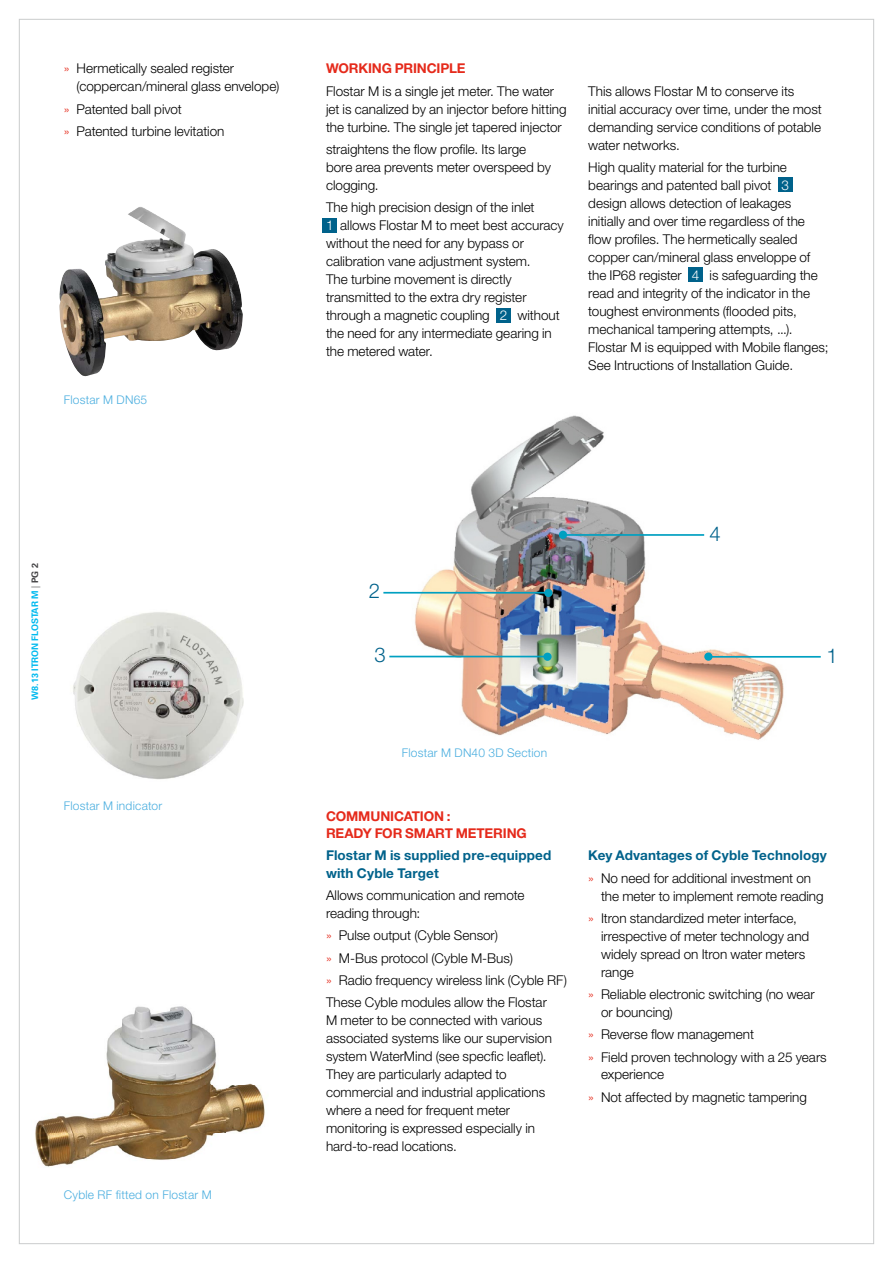
<style>
.page{position:relative;width:893px;height:1263px;background:#fff}
.page>*{position:absolute;margin:0;border:0;box-sizing:border-box;transform-origin:0 0}
.t1{font:300 20.4px "Helvetica Neue LT Std";color:#00628b}
.t2{font:300 13.5px/18px "Helvetica Neue LT Std";color:#000}
.t3{font:700 13.5px/16.2px "Helvetica Neue LT Std";letter-spacing:-.01em;color:#e52a1b}
.t4{font:700 13.5px/18px "Helvetica Neue LT Std";letter-spacing:.01em;color:#00628b}
.t5{font:300 12px "Helvetica Neue LT Std";letter-spacing:.02em;color:#4aaedf}
.t6{font:700 9px "Univers LT Std";color:#00baef}
.s1{color:#e52a1b}
.s2{color:#fff}
.s3{font-weight:300;color:#464547}
.s4{color:#464547}
.s5{font-weight:700;color:#00628b}
</style>
<div class="page">
<div style="left:688px;top:267px;width:15px;height:15px;background:#00628b"></div>
<div style="left:778px;top:177px;width:15px;height:15px;background:#00628b"></div>
<div style="left:322px;top:218px;width:15px;height:15px;background:#00628b"></div>
<div style="left:496px;top:308px;width:15px;height:15px;background:#00628b"></div>
<img style="left:385px;top:415px;width:399px;height:325px">
<hr style="left:383px;top:592px;width:166px;height:2px;background:#00a0c1">
<hr style="left:389px;top:656px;width:159px;height:1px;background:#00a0c1">
<div style="left:544px;top:589px;width:8px;height:8px;background:#00a0c1;border-radius:50%"></div>
<div style="left:543px;top:653px;width:9px;height:8px;background:#00a0c1;border-radius:50%"></div>
<hr style="left:708px;top:656px;width:113px;height:2px;background:#00a0c1">
<hr style="left:563px;top:534px;width:141px;height:2px;background:#00a0c1">
<div style="left:704px;top:652px;width:8px;height:9px;background:#00a0c1;border-radius:50%"></div>
<div style="left:559px;top:531px;width:8px;height:8px;background:#00a0c1;border-radius:50%"></div>
<img style="left:35px;top:1006px;width:230px;height:161px">
<img style="left:73px;top:612px;width:171px;height:168px">
<img style="left:59px;top:207px;width:184px;height:170px">
<p class="t2" style="left:77px;top:59px;width:204px;text-indent:-13px"><span class="s1">»</span> Hermetically sealed register (coppercan/mineral glass envelope)</p>
<p class="t2" style="left:64px;top:97px;width:162px;line-height:22.2px"><span class="s1">»</span> Patented ball pivot<br><span class="s1">»</span> Patented turbine levitation</p>
<p class="t5" style="left:64px;top:392px;width:85px">Flostar M DN65</p>
<p class="t3" style="left:326px;top:60px;width:141px">WORKING PRINCIPLE</p>
<p class="t2" style="left:326px;top:82px;width:242px">Flostar M is a single jet meter. The water jet is canalized by an injector before hitting the turbine. The single jet tapered injector</p>
<p class="t2" style="left:326px;top:140px;width:227px">straightens the flow profile. Its large bore area prevents meter overspeed by clogging.</p>
<p class="t2" style="left:326px;top:198px;width:239px">The high precision design of the inlet<br><span class="s2">1</span> allows Flostar M to meet best accuracy without the need for any bypass or calibration vane adjustment system.<br>The turbine movement is directly transmitted to the extra dry register through a magnetic coupling <span class="s2">2</span> without the need for any intermediate gearing in the metered water.</p>
<p class="t2" style="left:588px;top:81px;width:235px">This allows Flostar M to conserve its initial accuracy over time, under the most demanding service conditions of potable water networks.</p>
<p class="t2" style="left:588px;top:158px;width:242px">High quality material for the turbine bearings and patented ball pivot <span class="s2">3 </span>design allows detection of leakages initially and over time regardless of the flow profiles. The hermetically sealed copper can/mineral glass enveloppe of the IP68 register <span class="s2">4</span> is safeguarding the read and integrity of the indicator in the toughest environments (flooded pits, mechanical tampering attempts, ...).<br>Flostar M is equipped with Mobile flanges; See Intructions of Installation Guide.</p>
<p class="t6" style="left:30px;top:700px;width:138px;rotate:-90deg">W8.13 Itron Flostar M <span class="s3">|</span> <span class="s4">PG 2</span></p>
<p class="t5" style="left:64px;top:798px;width:100px">Flostar M indicator</p>
<p class="t5" style="left:64px;top:1188px;width:149px">Cyble RF fitted on Flostar M</p>
<h1 class="t1" style="left:369px;top:578px;width:13px">2</h1>
<h1 class="t1" style="left:709px;top:521px;width:13px">4</h1>
<h1 class="t1" style="left:375px;top:642px;width:13px">3</h1>
<h1 class="t1" style="left:826px;top:643px;width:13px">1</h1>
<p class="t5" style="left:402px;top:745px;width:147px">Flostar M DN40 3D Section</p>
<p class="t3" style="left:326px;top:808px;width:202px">COMMUNICATION :<br>READY FOR SMART METERING</p>
<p class="t4" style="left:326px;top:846px;width:227px">Flostar M is supplied pre-equipped with Cyble Target</p>
<p class="t2" style="left:326px;top:886px;width:200px">Allows communication and remote reading through:</p>
<p class="t2" style="left:326px;top:924px;width:242px;line-height:22.2px"><span class="s1">»</span> Pulse output (Cyble Sensor)<br><span class="s1">»</span> M-Bus protocol (Cyble M-Bus)<br><span class="s1">»</span> Radio frequency wireless link (Cyble RF)<br>These Cyble modules allow the Flostar</p>
<p class="t2" style="left:326px;top:1011px;width:227px">M meter to be connected with various associated systems like our supervision system WaterMind (see specfic leaflet).<br>They are particularly adapted to commercial and industrial applications where a need for frequent meter monitoring is expressed especially in hard-to-read locations.</p>
<p class="t2" style="left:588px;top:844px;width:240px;line-height:22.2px"><span class="s5">Key Advantages of Cyble Technology </span><span class="s1">»</span> No need for additional investment on</p>
<p class="t2" style="left:588px;top:884px;width:237px;line-height:22.2px;text-indent:13px">the meter to implement remote reading <span class="s1">»</span> Itron standardized meter interface,</p>
<p class="t2" style="left:601px;top:927px;width:210px">irrespective of meter technology and widely spread on Itron water meters range</p>
<p class="t2" style="left:601px;top:985px;width:215px;text-indent:-13px"><span class="s1">»</span> Reliable electronic switching (no wear or bouncing)</p>
<p class="t2" style="left:588px;top:1023px;width:240px;line-height:22.2px"><span class="s1">»</span> Reverse flow management<br><span class="s1">»</span> Field proven technology with a 25 years</p>
<p class="t2" style="left:588px;top:1063px;width:220px;line-height:22.2px;text-indent:13px">experience<br><span class="s1">»</span> Not affected by magnetic tampering</p>
</div>
